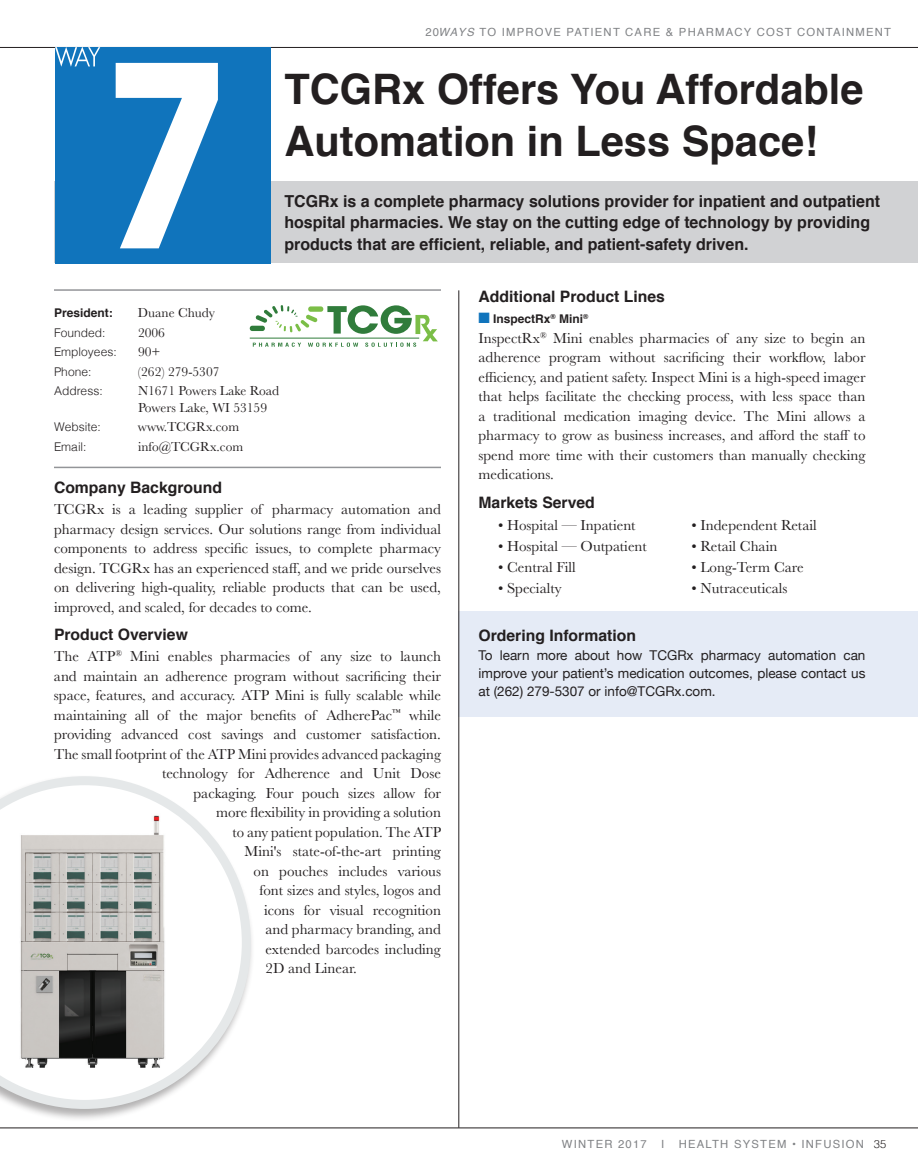
<style>
.page{position:relative;width:918px;height:1175px;background:#fff}
.page>*{position:absolute;margin:0;border:0;box-sizing:border-box;transform-origin:0 0}
.t1{font:700 42px/52.5px "Helvetica";color:#231f20}
.t2{font:700 16.5px/21px "Helvetica";color:#231f20}
.t3{font:700 15.75px "Helvetica";color:#231f20}
.t4{font:15px/19.5px "Baskerville";color:#231f20;text-align:justify}
.t5{font:13.5px/18px "Helvetica Neue";color:#231f20;text-align:justify}
.t6{font:13.5px/16.5px "Baskerville";color:#231f20}
.t7{font:300 12px "Helvetica";color:#231f20}
.t8{font:700 12px "Helvetica";color:#231f20}
.t9{font:11.25px "Helvetica";letter-spacing:.11em;color:#808285}
.s1{font-style:italic}
.s2{color:#1074bc}
.s3{font-weight:300;color:#231f20}
</style>
<div class="page">
<hr style="left:0;top:47px;width:918px;height:1px;background:#231f20">
<div style="left:54px;top:181px;width:864px;height:82px;background:#d1d2d4"></div>
<hr style="left:54px;top:466px;width:387px;height:2px;background:#939598">
<div style="left:250px;top:326px;width:15px;height:5px;background:#307c3b;border-radius:3px"></div>
<svg style="left:253px;top:305px;width:185px;height:42px"></svg>
<hr style="left:250px;top:338px;width:169px;height:1px;background:#307c3b">
<hr style="left:54px;top:289px;width:387px;height:2px;background:#939598">
<div style="left:55px;top:47px;width:216px;height:216px;background:#1074bc"></div>
<svg style="left:116px;top:63px;width:102px;height:185px"></svg>
<svg style="left:55px;top:47px;width:45px;height:20px"></svg>
<hr style="left:0;top:1127px;width:918px;height:1px;background:#231f20">
<div style="left:459px;top:612px;width:459px;height:105px;background:#e5ebf6"></div>
<div style="left:0;top:775px;width:256px;height:347px;background:#231f20;opacity:.35"></div>
<svg style="left:0;top:776px;width:251px;height:332px"></svg>
<hr style="left:459px;top:290px;width:1px;height:837px;background:#231f20">
<p class="t9" style="left:425px;top:23px;width:467px">20<span class="s1">WAYS</span> TO IMPROVE PATIENT CARE &amp; PHARMACY COST CONTAINMENT</p>
<h1 class="t1" style="left:284px;top:63px;width:581px">TCGRx Offers You Affordable<br>Automation in Less Space!</h1>
<p class="t2" style="left:284px;top:191px;width:597px">TCGRx is a complete pharmacy solutions provider for inpatient and outpatient hospital pharmacies. We stay on the cutting edge of technology by providing products that are efficient, reliable, and patient-safety driven.</p>
<p class="t8" style="left:54px;top:303px;width:60px">President:</p>
<p class="t6" style="left:138px;top:305px;width:79px">Duane Chudy</p>
<p class="t7" style="left:54px;top:322px;width:53px">Founded:</p>
<p class="t6" style="left:138px;top:324px;width:28px">2006</p>
<p class="t7" style="left:54px;top:342px;width:64px">Employees:</p>
<p class="t6" style="left:138px;top:344px;width:24px">90+</p>
<p class="t7" style="left:54px;top:361px;width:39px">Phone:</p>
<p class="t6" style="left:138px;top:363px;width:83px">(262) 279-5307</p>
<p class="t7" style="left:54px;top:381px;width:50px">Address:</p>
<p class="t6" style="left:138px;top:383px;width:143px">N1671 Powers Lake Road<br>Powers Lake, WI 53159</p>
<p class="t7" style="left:54px;top:417px;width:48px">Website:</p>
<p class="t6" style="left:138px;top:419px;width:103px">www.TCGRx.com</p>
<p class="t7" style="left:54px;top:436px;width:34px">Email:</p>
<p class="t6" style="left:138px;top:438px;width:107px">info@TCGRx.com</p>
<p class="t3" style="left:54px;top:475px;width:170px">Company Background</p>
<p class="t4" style="left:54px;top:500px;width:388px">TCGRx is a leading supplier of pharmacy automation and pharmacy design services. Our solutions range from individual components to address specific issues, to complete pharmacy design. TCGRx has an experienced staff, and we pride ourselves on delivering high-quality, reliable products that can be used, improved, and scaled, for decades to come.</p>
<p class="t3" style="left:54px;top:622px;width:135px">Product Overview</p>
<p class="t4" style="left:54px;top:647px;width:388px">The ATP<sup>®</sup> Mini enables pharmacies of any size to launch</p>
<p class="t4" style="left:54px;top:666px;width:389px">and maintain an adherence program without sacrificing their</p>
<p class="t4" style="left:54px;top:686px;width:389px">space, features, and accuracy. ATP Mini is fully scalable while</p>
<p class="t4" style="left:54px;top:705px;width:389px">maintaining all of the major benefits of AdherePac<sup>™</sup> while</p>
<p class="t4" style="left:54px;top:725px;width:389px">providing advanced cost savings and customer satisfaction.</p>
<p class="t4" style="left:54px;top:744px;width:388px">The small footprint of the ATP Mini provides advanced packaging</p>
<p class="t4" style="left:162px;top:764px;width:280px">technology for Adherence and Unit Dose</p>
<p class="t4" style="left:194px;top:783px;width:249px">packaging. Four pouch sizes allow for</p>
<p class="t4" style="left:216px;top:803px;width:226px">more flexibility in providing a solution</p>
<p class="t4" style="left:232px;top:822px;width:210px">to any patient population. The ATP</p>
<p class="t4" style="left:244px;top:842px;width:198px">Mini's state-of-the-art printing</p>
<p class="t4" style="left:254px;top:861px;width:189px">on pouches includes various</p>
<p class="t4" style="left:260px;top:881px;width:183px">font sizes and styles, logos and</p>
<p class="t4" style="left:264px;top:900px;width:179px">icons for visual recognition</p>
<p class="t4" style="left:266px;top:920px;width:177px">and pharmacy branding, and</p>
<p class="t4" style="left:266px;top:939px;width:177px">extended barcodes including</p>
<p class="t4" style="left:266px;top:959px;width:93px">2D and Linear.</p>
<p class="t3" style="left:478px;top:284px;width:188px">Additional Product Lines</p>
<p class="t8" style="left:478px;top:309px;width:111px"><span class="s2">■</span> InspectRx<sup>®</sup> Mini<sup>®</sup></p>
<p class="t4" style="left:478px;top:328px;width:389px">InspectRx<sup>®</sup> Mini enables pharmacies of any size to begin an adherence program without sacrificing their workflow, labor efficiency, and patient safety. Inspect Mini is a high-speed imager that helps facilitate the checking process, with less space than a traditional medication imaging device. The Mini allows a pharmacy to grow as business increases, and afford the staff to spend more time with their customers than manually checking medications.</p>
<p class="t3" style="left:478px;top:489px;width:118px">Markets Served</p>
<p class="t4" style="left:498px;top:515px;width:139px">• Hospital — Inpatient</p>
<p class="t4" style="left:498px;top:536px;width:150px">• Hospital — Outpatient</p>
<p class="t4" style="left:498px;top:557px;width:79px">• Central Fill</p>
<p class="t4" style="left:498px;top:578px;width:65px">• Specialty</p>
<p class="t4" style="left:692px;top:515px;width:127px">• Independent Retail</p>
<p class="t4" style="left:692px;top:536px;width:87px">• Retail Chain</p>
<p class="t4" style="left:692px;top:557px;width:114px">• Long-Term Care</p>
<p class="t4" style="left:692px;top:578px;width:97px">• Nutraceuticals</p>
<p class="t3" style="left:478px;top:622px;width:159px">Ordering Information</p>
<p class="t5" style="left:478px;top:647px;width:389px">To learn more about how TCGRx pharmacy automation can improve your patient’s medication outcomes, please contact us at (262) 279-5307 or info@TCGRx.com.</p>
<p class="t9" style="left:562px;top:1135px;width:86px">WINTER 2017</p>
<p class="t9" style="left:661px;top:1135px;width:5px">I</p>
<p class="t9" style="left:679px;top:1135px;width:209px">HEALTH SYSTEM • INFUSION <span class="s3">35</span></p>
</div>
